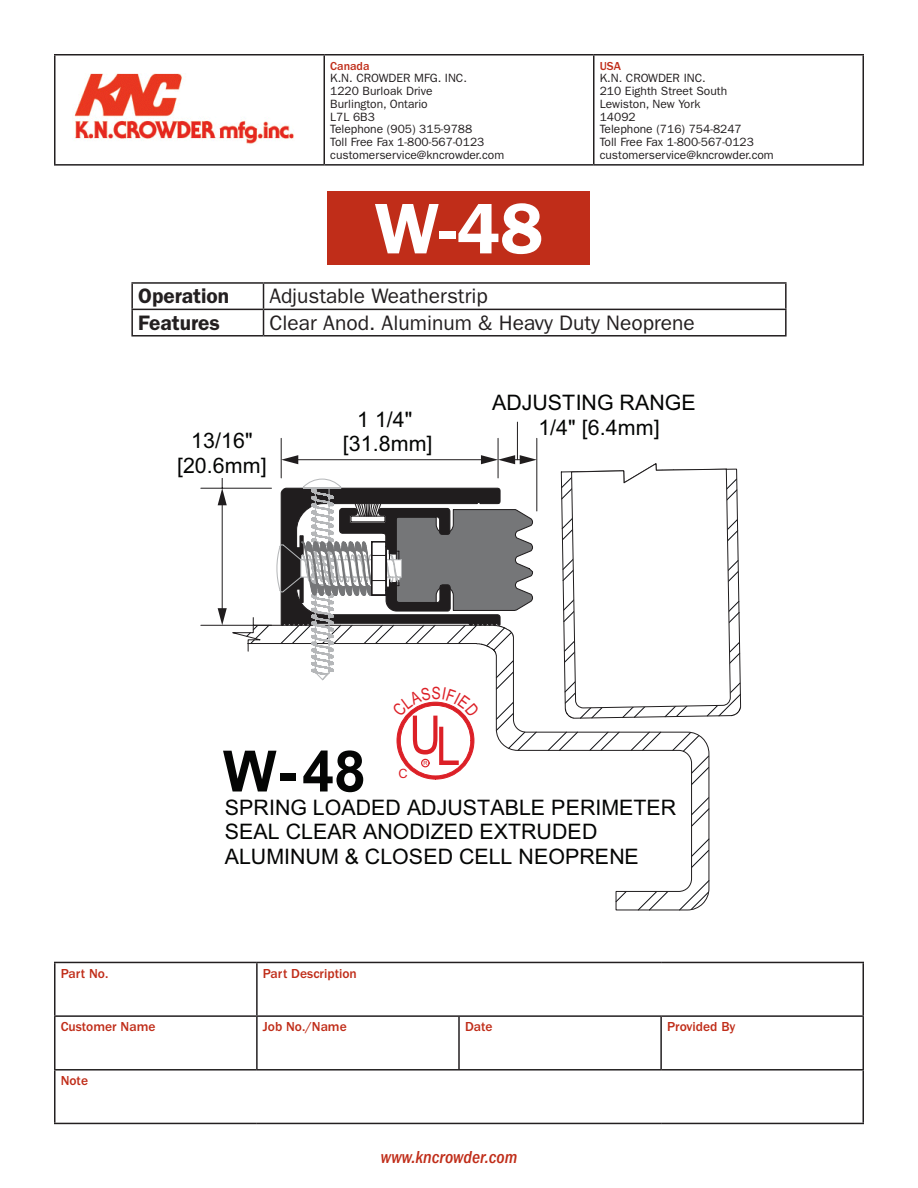
<style>
.page{position:relative;width:918px;height:1188px;background:#fff}
.page>*{position:absolute;margin:0;border:0;box-sizing:border-box;transform-origin:0 0}
.t1{font:600 72px "ITC Franklin Gothic Std";color:#fff}
.t2{font:700 57px "Arial";color:#040504}
.t3{font:53.4px "Arial Narrow";color:#dc2027}
.t4{font:21.3px/24.6px "Arial";color:#040504;text-align:center}
.t5{font:21px "ITC Franklin Gothic Std";color:#231f20}
.t6{font:600 21px "ITC Franklin Gothic Std";color:#231f20}
.t7{font:italic 500 condensed 18px "ITC Franklin Gothic Std";color:#c02d19}
.t8{font:500 13.5px "ITC Franklin Gothic Std";color:#c02d19}
.t9{font:12.75px "Arial";color:#dc2027}
.t10{font:12px/12.8px "ITC Franklin Gothic Std";color:#231f20}
.t11{font:500 12px "ITC Franklin Gothic Std";color:#c02d19}
.t12{font:5.7px "Arial";color:#dc2027}
</style>
<div class="page">
<hr style="left:54px;top:962px;width:203px;height:1px;background:#231f20">
<hr style="left:54px;top:963px;width:2px;height:52px;background:#231f20">
<hr style="left:257px;top:962px;width:202px;height:1px;background:#231f20">
<hr style="left:256px;top:963px;width:2px;height:52px;background:#231f20">
<hr style="left:459px;top:962px;width:202px;height:1px;background:#231f20">
<hr style="left:661px;top:962px;width:203px;height:1px;background:#231f20">
<hr style="left:862px;top:963px;width:2px;height:52px;background:#231f20">
<hr style="left:54px;top:1015px;width:203px;height:2px;background:#231f20">
<hr style="left:54px;top:1017px;width:2px;height:52px;background:#231f20">
<hr style="left:257px;top:1015px;width:202px;height:2px;background:#231f20">
<hr style="left:256px;top:1017px;width:2px;height:52px;background:#231f20">
<hr style="left:459px;top:1015px;width:202px;height:2px;background:#231f20">
<hr style="left:458px;top:1017px;width:2px;height:52px;background:#231f20">
<hr style="left:661px;top:1015px;width:203px;height:2px;background:#231f20">
<hr style="left:660px;top:1017px;width:2px;height:52px;background:#231f20">
<hr style="left:862px;top:1017px;width:2px;height:52px;background:#231f20">
<hr style="left:54px;top:1069px;width:203px;height:2px;background:#231f20">
<hr style="left:54px;top:1071px;width:2px;height:52px;background:#231f20">
<hr style="left:257px;top:1069px;width:202px;height:2px;background:#231f20">
<hr style="left:459px;top:1069px;width:202px;height:2px;background:#231f20">
<hr style="left:661px;top:1069px;width:203px;height:2px;background:#231f20">
<hr style="left:862px;top:1071px;width:2px;height:52px;background:#231f20">
<hr style="left:54px;top:1123px;width:203px;height:1px;background:#231f20">
<hr style="left:257px;top:1123px;width:202px;height:1px;background:#231f20">
<hr style="left:459px;top:1123px;width:202px;height:1px;background:#231f20">
<hr style="left:661px;top:1123px;width:203px;height:1px;background:#231f20">
<hr style="left:54px;top:54px;width:270px;height:2px;background:#231f20">
<hr style="left:54px;top:56px;width:2px;height:108px;background:#231f20">
<hr style="left:324px;top:54px;width:270px;height:2px;background:#231f20">
<hr style="left:324px;top:56px;width:1px;height:108px;background:#231f20">
<hr style="left:594px;top:54px;width:270px;height:2px;background:#231f20">
<hr style="left:593px;top:56px;width:1px;height:108px;background:#231f20">
<hr style="left:862px;top:56px;width:2px;height:108px;background:#231f20">
<hr style="left:54px;top:164px;width:270px;height:2px;background:#231f20">
<hr style="left:324px;top:164px;width:270px;height:2px;background:#231f20">
<hr style="left:594px;top:164px;width:270px;height:2px;background:#231f20">
<img style="left:74px;top:73px;width:220px;height:71px">
<div style="left:328px;top:191px;width:262px;height:74px;background:#c02d19"></div>
<hr style="left:131px;top:282px;width:133px;height:2px;background:#231f20">
<hr style="left:131px;top:284px;width:2px;height:25px;background:#231f20">
<hr style="left:264px;top:282px;width:523px;height:2px;background:#231f20">
<hr style="left:785px;top:284px;width:2px;height:25px;background:#231f20">
<hr style="left:131px;top:309px;width:133px;height:1px;background:#231f20">
<hr style="left:131px;top:310px;width:2px;height:25px;background:#231f20">
<hr style="left:264px;top:309px;width:523px;height:1px;background:#231f20">
<svg style="left:263px;top:284px;width:1px;height:51px"></svg>
<hr style="left:785px;top:310px;width:2px;height:25px;background:#231f20">
<hr style="left:131px;top:335px;width:133px;height:2px;background:#231f20">
<hr style="left:264px;top:335px;width:523px;height:2px;background:#231f20">
<svg style="left:561px;top:468px;width:180px;height:249px"></svg>
<svg style="left:571px;top:463px;width:160px;height:245px"></svg>
<svg style="left:230px;top:617px;width:479px;height:293px"></svg>
<svg style="left:276px;top:478px;width:258px;height:203px"></svg>
<div style="left:223px;top:738px;width:114px;height:50px;background:#fff"></div>
<hr style="left:498px;top:438px;width:1px;height:40px;background:#201d1e">
<hr style="left:281px;top:438px;width:1px;height:40px;background:#201d1e">
<svg style="left:281px;top:455px;width:17px;height:9px"></svg>
<hr style="left:298px;top:459px;width:184px;height:1px;background:#201d1e">
<hr style="left:537px;top:438px;width:1px;height:73px;background:#201d1e">
<svg style="left:481px;top:455px;width:56px;height:9px"></svg>
<hr style="left:222px;top:454px;width:1px;height:34px;background:#201d1e">
<hr style="left:201px;top:488px;width:71px;height:1px;background:#201d1e">
<hr style="left:201px;top:625px;width:71px;height:1px;background:#201d1e">
<hr style="left:517px;top:422px;width:1px;height:38px;background:#201d1e">
<svg style="left:218px;top:608px;width:9px;height:17px"></svg>
<svg style="left:218px;top:488px;width:9px;height:17px"></svg>
<hr style="left:222px;top:505px;width:1px;height:104px;background:#201d1e">
<div style="left:177px;top:454px;width:90px;height:24px;background:#fff"></div>
<svg style="left:392px;top:687px;width:88px;height:92px"></svg>
<p class="t11" style="left:330px;top:59px;width:41px">Canada</p>
<p class="t10" style="left:330px;top:72px;width:176px">K.N. CROWDER MFG. INC.<br>1220 Burloak Drive<br>Burlington, Ontario<br>L7L 6B3<br>Telephone (905) 315-9788<br>Toll Free Fax 1-800-567-0123 customerservice@kncrowder.com</p>
<p class="t1" style="left:375px;top:186px;width:170px">W-48</p>
<p class="t11" style="left:600px;top:59px;width:23px">USA</p>
<p class="t10" style="left:600px;top:72px;width:176px">K.N. CROWDER INC.<br>210 Eighth Street South<br>Lewiston, New York<br>14092<br>Telephone (716) 754-8247<br>Toll Free Fax 1-800-567-0123 customerservice@kncrowder.com</p>
<p class="t6" style="left:138px;top:284px;width:93px">Operation</p>
<p class="t5" style="left:270px;top:284px;width:220px">Adjustable Weatherstrip</p>
<p class="t6" style="left:138px;top:310px;width:83px">Features</p>
<p class="t5" style="left:270px;top:311px;width:427px">Clear Anod. Aluminum &amp; Heavy Duty Neoprene</p>
<p class="t4" style="left:177px;top:428px;width:91px">13/16" [20.6mm]</p>
<p class="t4" style="left:343px;top:408px;width:91px;line-height:23.4px">1 1/4" [31.8mm]</p>
<p class="t4" style="left:492px;top:391px;width:205px">ADJUSTING RANGE<br>1/4" [6.4mm]</p>
<p class="t3" style="left:409px;top:696px;width:33px">U</p>
<p class="t12" style="left:423px;top:759px;width:6px">R</p>
<p class="t3" style="left:436px;top:707px;width:26px">L</p>
<p class="t2" style="left:223px;top:734px;width:144px">W-48</p>
<p class="t4" style="left:225px;top:795px;width:453px;text-align:left">SPRING LOADED ADJUSTABLE PERIMETER<br>SEAL CLEAR ANODIZED EXTRUDED<br>ALUMINUM &amp; CLOSED CELL NEOPRENE</p>
<p class="t9" style="left:399px;top:765px;width:11px">C</p>
<p class="t8" style="left:61px;top:966px;width:49px">Part No.</p>
<p class="t8" style="left:263px;top:966px;width:95px">Part Description</p>
<p class="t8" style="left:61px;top:1019px;width:96px">Customer Name</p>
<p class="t8" style="left:263px;top:1019px;width:85px">Job No./Name</p>
<p class="t8" style="left:465px;top:1019px;width:29px">Date</p>
<p class="t8" style="left:667px;top:1019px;width:70px">Provided By</p>
<p class="t8" style="left:61px;top:1073px;width:29px">Note</p>
<h3 class="t7" style="left:381px;top:1147px;width:138px">www.kncrowder.com</h3>
</div>
